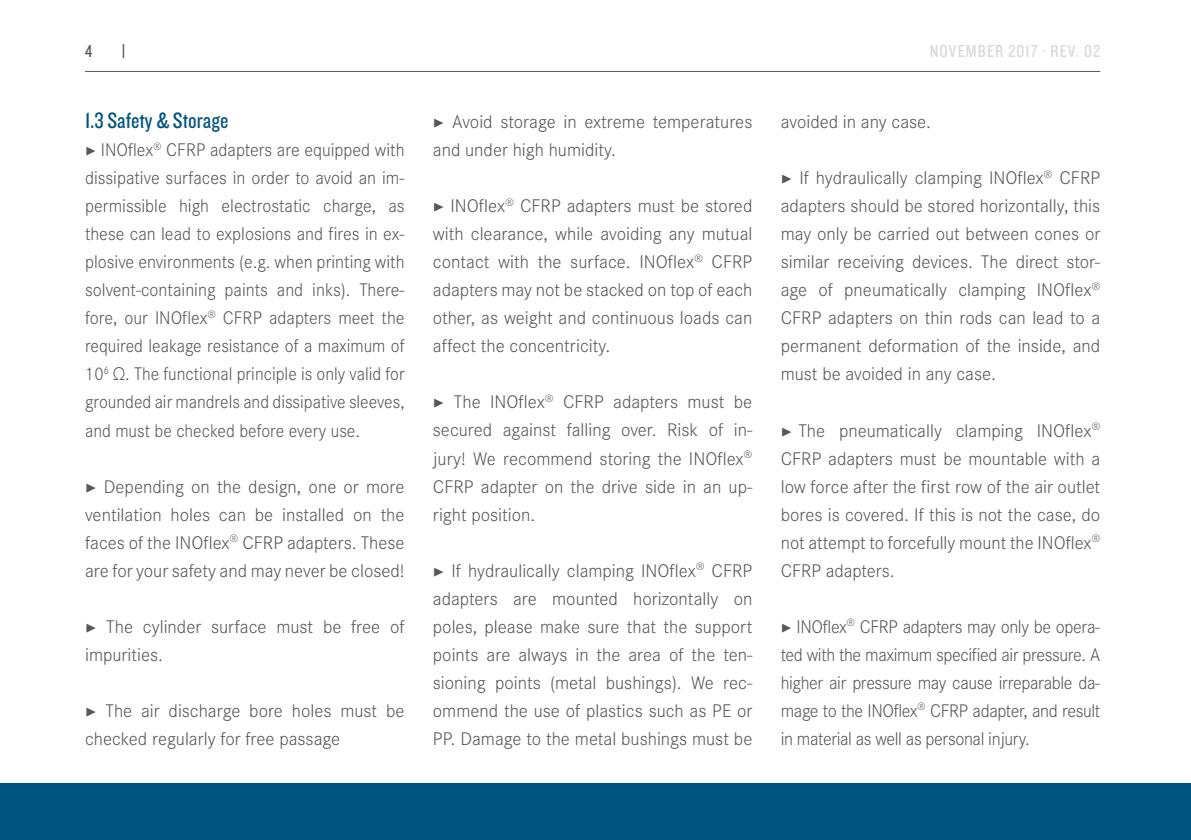
<style>
.page{position:relative;width:1191px;height:840px;background:#fff}
.page>*{position:absolute;margin:0;border:0;box-sizing:border-box;transform-origin:0 0}
.t1{font:23px "Knockout 29 Junior Ltweight";color:#005480}
.t2{font:300 19px/28px "Corporate S";color:#57585a;text-align:justify}
.t3{font:300 19px/28px "Corporate S";color:#57585a;text-align:justify;scale:.96 1}
.t4{font:18px "Knockout 29 Junior Ltweight";letter-spacing:.06em;color:#d9dadc}
.t5{font:18px "Knockout 29 Junior Ltweight";color:#57585a}
.t6{font:18px "Knockout 30 Junior Welterwt";color:#57585a}
.s1{font-family:"Minion Pro";font-weight:400}
</style>
<div class="page">
<div style="left:0;top:782px;width:1191px;height:57px;background:#005480"></div>
<hr style="left:85px;top:71px;width:1015px;height:1px;background:#57585a">
<p class="t5" style="left:85px;top:39px;width:8px">4</p>
<p class="t6" style="left:122px;top:39px;width:5px">|</p>
<p class="t4" style="left:929px;top:39px;width:172px">NOVEMBER 2017 · REV. 02</p>
<p class="t1" style="left:85px;top:106px;width:145px">1.3 Safety &amp; Storage</p>
<p class="t3" style="left:85px;top:135px;width:334px"><span class="s1">▶</span> INOflex<sup>®</sup> CFRP adapters are equipped with dissipative surfaces in order to avoid an im&shy;permissible high electrostatic charge, as these can lead to explosions and fires in ex&shy;plosive environments (e.g. when printing with solvent-containing paints and inks). There&shy;fore, our INOflex<sup>®</sup> CFRP adapters meet the required leakage resistance of a maximum of 10<sup>6</sup> Ω. The functional principle is only valid for grounded air mandrels and dissipative sleeves, and must be checked before every use.</p>
<p class="t2" style="left:85px;top:471px;width:321px"><span class="s1">▶</span> Depending on the design, one or more ventilation holes can be installed on the faces of the INOflex<sup>®</sup> CFRP adapters. These are for your safety and may never be closed!</p>
<p class="t2" style="left:85px;top:611px;width:321px"><span class="s1">▶</span> The cylinder surface must be free of impurities.</p>
<p class="t2" style="left:85px;top:695px;width:321px"><span class="s1">▶</span> The air discharge bore holes must be checked regularly for free passage</p>
<p class="t2" style="left:433px;top:107px;width:321px"><span class="s1">▶</span> Avoid storage in extreme temperatures and under high humidity.</p>
<p class="t2" style="left:433px;top:191px;width:321px"><span class="s1">▶</span> INOflex<sup>®</sup> CFRP adapters must be stored with clearance, while avoiding any mutual contact with the surface. INOflex<sup>®</sup> CFRP adapters may not be stacked on top of each other, as weight and continuous loads can affect the concentricity.</p>
<p class="t2" style="left:433px;top:387px;width:321px"><span class="s1">▶</span> The INOflex<sup>®</sup> CFRP adapters must be secured against falling over. Risk of in&shy;jury! We recommend storing the INOflex<sup>® </sup>CFRP adapter on the drive side in an up&shy;right position.</p>
<p class="t2" style="left:433px;top:555px;width:321px"><span class="s1">▶</span> If hydraulically clamping INOflex<sup>®</sup> CFRP adapters are mounted horizontally on poles, please make sure that the support points are always in the area of the ten&shy;sioning points (metal bushings). We rec&shy;ommend the use of plastics such as PE or PP. Damage to the metal bushings must be</p>
<p class="t2" style="left:780px;top:107px;width:152px">avoided in any case.</p>
<p class="t2" style="left:780px;top:163px;width:321px"><span class="s1">▶</span> If hydraulically clamping INOflex<sup>®</sup> CFRP adapters should be stored horizontally, this may only be carried out between cones or similar receiving devices. The direct stor&shy;age of pneumatically clamping INOflex<sup>® </sup>CFRP adapters on thin rods can lead to a permanent deformation of the inside, and must be avoided in any case.</p>
<p class="t2" style="left:780px;top:415px;width:321px"><span class="s1">▶</span> The pneumatically clamping INOflex<sup>® </sup>CFRP adapters must be mountable with a low force after the first row of the air outlet bores is covered. If this is not the case, do not attempt to forcefully mount the INOflex<sup>® </sup>CFRP adapters.</p>
<p class="t3" style="left:780px;top:611px;width:334px"><span class="s1">▶</span> INOflex<sup>®</sup> CFRP adapters may only be opera&shy;ted with the maximum specified air pressure. A higher air pressure may cause irreparable da&shy;mage to the INOflex<sup>®</sup> CFRP adapter, and result in material as well as personal injury.</p>
</div>
